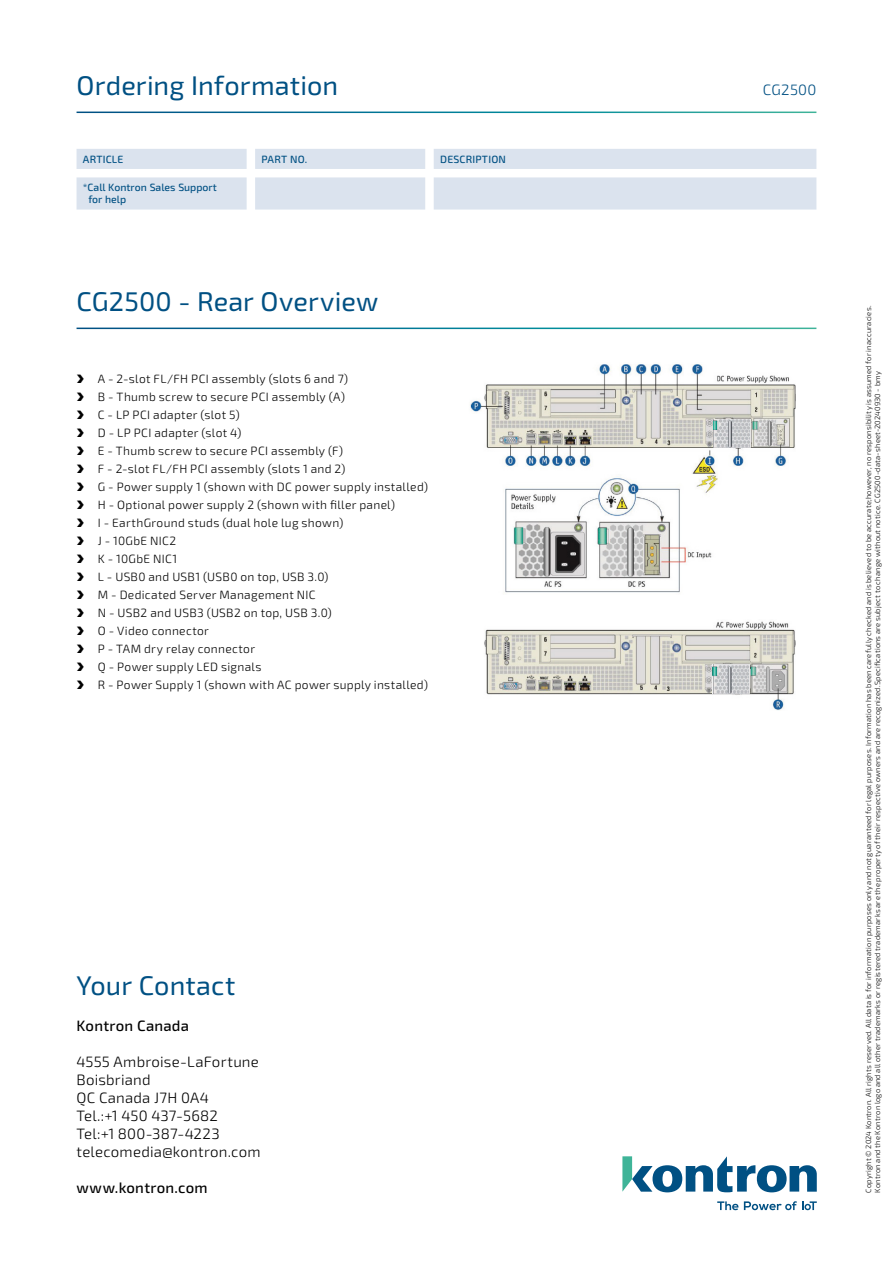
<style>
.page{position:relative;width:893px;height:1263px;background:#fff}
.page>*{position:absolute;margin:0;border:0;box-sizing:border-box;transform-origin:0 0}
.t1{font:27px "Sn T";letter-spacing:.005em;color:#005083}
.t2{font:300 15px/18px "Sn T";letter-spacing:.015em;color:#000}
.t3{font:500 15px "Sn T";letter-spacing:.015em;color:#000}
.t4{font:300 15px "Sn T";letter-spacing:.02em;color:#005083}
.t5{font:300 12px/18px "Sn T";letter-spacing:.025em;color:#000}
.t6{font:500 10.5px/12px "Sn T";color:#005083}
.t7{font:500 10.5px "Sn T";letter-spacing:.02em;color:#005083}
.t8{font:300 7.5px/9px "Sn T";letter-spacing:.025em;color:#000}
.s1{font-family:"Arrow";font-weight:400}
</style>
<div class="page">
<svg style="left:622px;top:1156px;width:195px;height:36px"></svg>
<svg style="left:717px;top:1201px;width:100px;height:9px"></svg>
<img style="left:484px;top:621px;width:312px;height:90px">
<img style="left:470px;top:364px;width:326px;height:229px">
<img style="left:713px;top:419px;width:37px;height:28px">
<img style="left:712px;top:665px;width:37px;height:28px">
<svg style="left:77px;top:149px;width:739px;height:61px"></svg>
<h1 class="t1" style="left:77px;top:69px;width:263px">Ordering Information</h1>
<p class="t7" style="left:83px;top:153px;width:42px">ARTICLE</p>
<p class="t6" style="left:262px;top:153px;width:47px">PART NO.</p>
<p class="t7" style="left:440px;top:153px;width:67px">DESCRIPTION</p>
<p class="t6" style="left:88px;top:182px;width:130px;text-indent:-5px">*Call Kontron Sales Support for help</p>
<h1 class="t1" style="left:77px;top:285px;width:303px">CG2500 - Rear Overview</h1>
<p class="t5" style="left:77px;top:370px;width:353px"><span class="s1">*</span> A - 2-slot FL/FH PCI assembly (slots 6 and 7)<br><span class="s1">*</span> B - Thumb screw to secure PCI assembly (A)<br><span class="s1">*</span> C - LP PCI adapter (slot 5)<br><span class="s1">*</span> D - LP PCI adapter (slot 4)<br><span class="s1">*</span> E - Thumb screw to secure PCI assembly (F)<br><span class="s1">*</span> F - 2-slot FL/FH PCI assembly (slots 1 and 2)<br><span class="s1">*</span> G - Power supply 1 (shown with DC power supply installed) <span class="s1">*</span> H - Optional power supply 2 (shown with filler panel)<br><span class="s1">*</span> I - EarthGround studs (dual hole lug shown)<br><span class="s1">*</span> J - 10GbE NIC2<br><span class="s1">*</span> K - 10GbE NIC1<br><span class="s1">*</span> L - USB0 and USB1 (USB0 on top, USB 3.0)<br><span class="s1">*</span> M - Dedicated Server Management NIC<br><span class="s1">*</span> N - USB2 and USB3 (USB2 on top, USB 3.0)<br><span class="s1">*</span> O - Video connector<br><span class="s1">*</span> P - TAM dry relay connector<br><span class="s1">*</span> Q - Power supply LED signals<br><span class="s1">*</span> R - Power Supply 1 (shown with AC power supply installed)</p>
<h1 class="t1" style="left:77px;top:969px;width:160px">Your Contact</h1>
<p class="t3" style="left:77px;top:1016px;width:114px">Kontron Canada</p>
<p class="t2" style="left:77px;top:1053px;width:186px">4555 Ambroise-LaFortune<br>Boisbriand<br>QC Canada J7H 0A4<br>Tel.:+1 450 437-5682<br>Tel:+1 800-387-4223 telecomedia@kontron.com</p>
<p class="t3" style="left:77px;top:1178px;width:133px">www.kontron.com</p>
<p class="t4" style="left:763px;top:81px;width:55px">CG2500</p>
<p class="t8" style="left:864px;top:1193px;width:888px;rotate:-90deg">Copyright © 2024 Kontron. All rights reserved. All data is for information purposes only and not guaranteed for legal purposes. Information has been carefully checked and is believed to be accurate;however, no responsibility is assumed for inaccuracies.<br>Kontron and the Kontron logo and all other trademarks or registered trademarks are the property of their respective owners and are recognized.Specifications are subject to change without notice. CG2500-data-sheet-20240930 - bmy</p>
</div>
